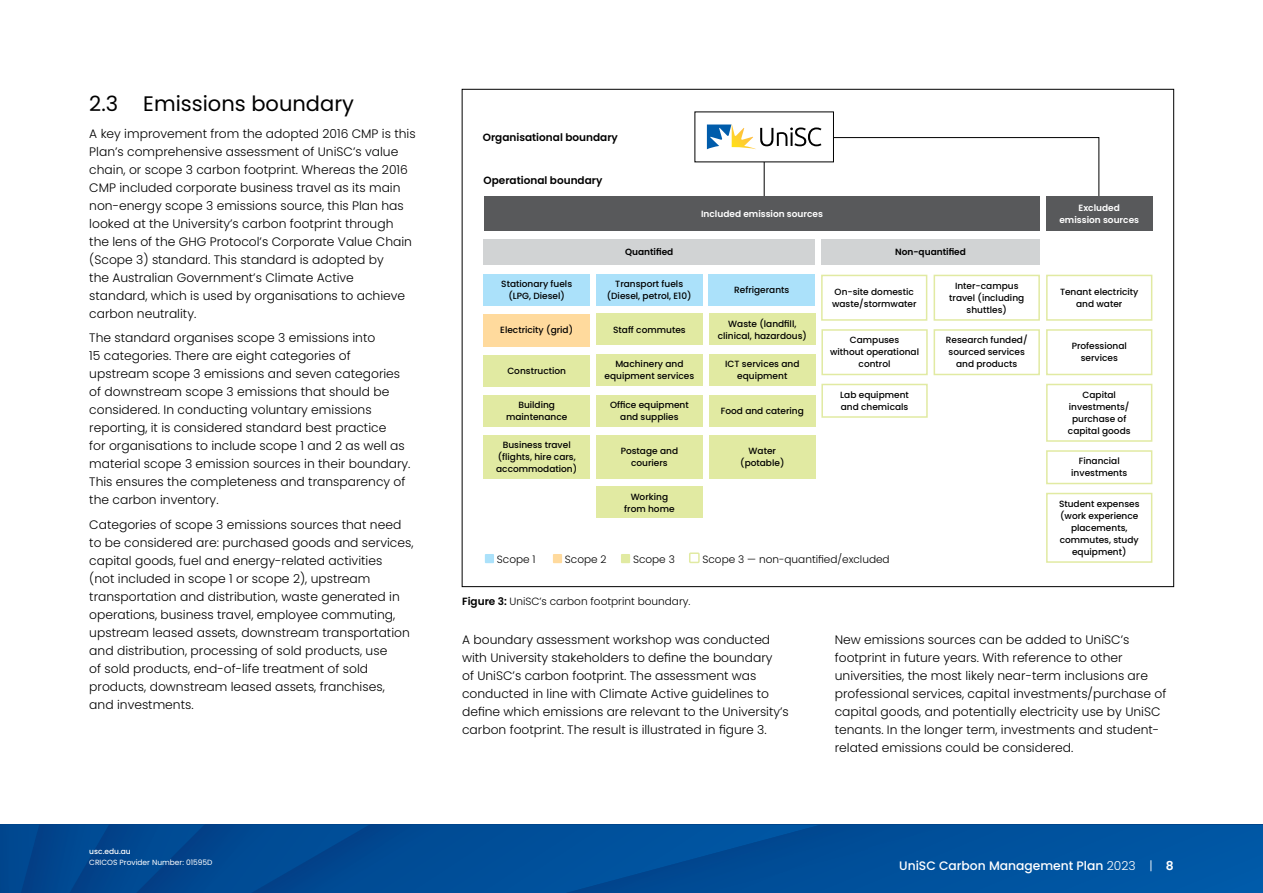
<style>
.page{position:relative;width:1263px;height:893px;background:#fff}
.page>*{position:absolute;margin:0;border:0;box-sizing:border-box;transform-origin:0 0}
.t1{font:21px "Poppins";color:#000}
.t2{font:300 12.3px/18px "Poppins";color:#000}
.t3{font:500 12.3px "Poppins";color:#fff}
.t4{font:300 10.5px "Poppins";color:#000}
.t5{font:600 10.5px "Poppins";color:#000}
.t6{font:500 9px/12px "Poppins";color:#000;text-align:center}
.t7{font:600 9px/12px "Poppins";color:#fff;text-align:center}
.t8{font:600 9px "Poppins";color:#000}
.t9{font:7.5px "Poppins";color:#fff}
.t10{font:500 7.5px "Poppins";color:#fff}
.s1{font-weight:600}
.s2{font-weight:300}
</style>
<div class="page">
<hr style="left:764px;top:154px;width:1px;height:47px;background:#000">
<svg style="left:828px;top:137px;width:272px;height:60px"></svg>
<div style="left:695px;top:112px;width:138px;height:50px;background:#fff"></div>
<div style="left:872px;top:825px;width:391px;height:68px;background:#0054a0"></div>
<div style="left:820px;top:825px;width:52px;height:68px;background:#004e99"></div>
<svg style="left:0;top:825px;width:820px;height:68px;background:#004a94"></svg>
<div style="left:485px;top:554px;width:9px;height:9px;background:#abe1fa"></div>
<div style="left:553px;top:554px;width:9px;height:9px;background:#ffda9d"></div>
<div style="left:621px;top:554px;width:9px;height:9px;background:#e1eaa2"></div>
<div style="left:689px;top:552px;width:11px;height:11px;border:2px solid #e1eaa2"></div>
<svg style="left:707px;top:125px;width:114px;height:24px"></svg>
<div style="left:484px;top:197px;width:556px;height:34px;background:#58595b"></div>
<div style="left:484px;top:240px;width:331px;height:25px;background:#d1d3d4"></div>
<div style="left:484px;top:274px;width:106px;height:32px;background:#abe1fa"></div>
<div style="left:484px;top:314px;width:106px;height:32px;background:#ffda9d"></div>
<div style="left:484px;top:355px;width:106px;height:32px;background:#e1eaa2"></div>
<div style="left:596px;top:313px;width:106px;height:32px;background:#e1eaa2"></div>
<div style="left:596px;top:355px;width:106px;height:31px;background:#e1eaa2"></div>
<div style="left:596px;top:395px;width:106px;height:32px;background:#e1eaa2"></div>
<div style="left:596px;top:435px;width:106px;height:43px;background:#e1eaa2"></div>
<div style="left:596px;top:487px;width:106px;height:31px;background:#e1eaa2"></div>
<div style="left:709px;top:313px;width:106px;height:32px;background:#e1eaa2"></div>
<div style="left:709px;top:355px;width:106px;height:31px;background:#e1eaa2"></div>
<div style="left:709px;top:395px;width:106px;height:32px;background:#e1eaa2"></div>
<div style="left:709px;top:435px;width:106px;height:43px;background:#e1eaa2"></div>
<div style="left:821px;top:275px;width:106px;height:46px;border:2px solid #e1eaa2"></div>
<div style="left:821px;top:384px;width:107px;height:34px;border:2px solid #e1eaa2"></div>
<div style="left:933px;top:275px;width:107px;height:46px;border:2px solid #e1eaa2"></div>
<div style="left:933px;top:329px;width:107px;height:46px;border:2px solid #e1eaa2"></div>
<div style="left:1046px;top:275px;width:106px;height:46px;border:2px solid #e1eaa2"></div>
<div style="left:1046px;top:329px;width:106px;height:46px;border:2px solid #e1eaa2"></div>
<div style="left:1046px;top:384px;width:106px;height:58px;border:2px solid #e1eaa2"></div>
<div style="left:1046px;top:450px;width:106px;height:34px;border:2px solid #e1eaa2"></div>
<div style="left:1046px;top:493px;width:106px;height:70px;border:2px solid #e1eaa2"></div>
<div style="left:821px;top:329px;width:107px;height:46px;border:2px solid #e1eaa2"></div>
<div style="left:484px;top:395px;width:106px;height:32px;background:#e1eaa2"></div>
<div style="left:484px;top:435px;width:106px;height:43px;background:#e1eaa2"></div>
<div style="left:596px;top:274px;width:106px;height:32px;background:#abe1fa"></div>
<div style="left:709px;top:274px;width:106px;height:32px;background:#abe1fa"></div>
<div style="left:821px;top:240px;width:219px;height:25px;background:#d1d3d4"></div>
<div style="left:1046px;top:197px;width:106px;height:34px;background:#58595b"></div>
<h1 class="t1" style="left:89px;top:92px;width:266px">2.3 Emissions boundary</h1>
<p class="t2" style="left:89px;top:125px;width:328px">A key improvement from the adopted 2016 CMP is this Plan’s comprehensive assessment of UniSC’s value chain, or scope 3 carbon footprint. Whereas the 2016<br>CMP included corporate business travel as its main non-energy scope 3 emissions source, this Plan has looked at the University’s carbon footprint through the lens of the GHG Protocol’s Corporate Value Chain (Scope 3) standard. This standard is adopted by<br>the Australian Government’s Climate Active<br>standard, which is used by organisations to achieve carbon neutrality.</p>
<p class="t2" style="left:89px;top:329px;width:323px">The standard organises scope 3 emissions into<br>15 categories. There are eight categories of upstream scope 3 emissions and seven categories of downstream scope 3 emissions that should be considered. In conducting voluntary emissions reporting, it is considered standard best practice<br>for organisations to include scope 1 and 2 as well as material scope 3 emission sources in their boundary.<br>This ensures the completeness and transparency of the carbon inventory.</p>
<p class="t2" style="left:89px;top:515px;width:326px">Categories of scope 3 emissions sources that need to be considered are: purchased goods and services, capital goods, fuel and energy-related activities<br>(not included in scope 1 or scope 2), upstream transportation and distribution, waste generated in operations, business travel, employee commuting, upstream leased assets, downstream transportation and distribution, processing of sold products, use<br>of sold products, end-of-life treatment of sold products, downstream leased assets, franchises,<br>and investments.</p>
<p class="t10" style="left:89px;top:847px;width:43px">usc.edu.au</p>
<p class="t9" style="left:89px;top:858px;width:125px">CRICOS Provider Number: 01595D</p>
<p class="t5" style="left:483px;top:131px;width:137px">Organisational boundary</p>
<p class="t5" style="left:484px;top:174px;width:120px">Operational boundary</p>
<p class="t8" style="left:625px;top:247px;width:50px">Quantified</p>
<p class="t7" style="left:701px;top:208px;width:123px">Included emission sources</p>
<p class="t8" style="left:895px;top:247px;width:72px">Non-quantified</p>
<p class="t6" style="left:501px;top:278px;width:72px">Stationary fuels (LPG, Diesel)</p>
<p class="t6" style="left:500px;top:324px;width:74px">Electricity (grid)</p>
<p class="t6" style="left:507px;top:365px;width:60px">Construction</p>
<p class="t6" style="left:506px;top:399px;width:63px">Building maintenance</p>
<p class="t6" style="left:496px;top:439px;width:83px">Business travel (flights, hire cars, accommodation)</p>
<p class="t6" style="left:607px;top:278px;width:86px">Transport fuels (Diesel, petrol, E10)</p>
<p class="t6" style="left:734px;top:284px;width:57px">Refrigerants</p>
<p class="t6" style="left:613px;top:323px;width:74px">Staff commutes</p>
<p class="t6" style="left:605px;top:358px;width:91px">Machinery and equipment services</p>
<p class="t6" style="left:610px;top:399px;width:80px">Office equipment and supplies</p>
<p class="t6" style="left:621px;top:445px;width:59px">Postage and couriers</p>
<p class="t6" style="left:624px;top:490px;width:52px">Working from home</p>
<p class="t6" style="left:718px;top:317px;width:91px">Waste (landfill, clinical, hazardous)</p>
<p class="t6" style="left:725px;top:358px;width:76px">ICT services and equipment</p>
<p class="t6" style="left:721px;top:405px;width:85px">Food and catering</p>
<p class="t6" style="left:740px;top:445px;width:46px">Water (potable)</p>
<p class="t6" style="left:832px;top:286px;width:86px;text-align:left">On-site domestic waste/stormwater</p>
<p class="t6" style="left:830px;top:334px;width:91px">Campuses<br>without operational control</p>
<p class="t6" style="left:840px;top:389px;width:70px;text-align:left">Lab equipment and chemicals</p>
<p class="t4" style="left:497px;top:553px;width:40px">Scope 1</p>
<p class="t4" style="left:565px;top:553px;width:43px">Scope 2</p>
<p class="t4" style="left:633px;top:553px;width:43px">Scope 3</p>
<p class="t4" style="left:702px;top:553px;width:189px">Scope 3 — non-quantified/excluded</p>
<p class="t6" style="left:949px;top:280px;width:77px">Inter-campus travel (including shuttles)</p>
<p class="t6" style="left:946px;top:334px;width:83px">Research funded/ sourced services and products</p>
<p class="t7" style="left:1059px;top:202px;width:81px">Excluded emission sources</p>
<p class="t6" style="left:1060px;top:286px;width:80px">Tenant electricity and water</p>
<p class="t6" style="left:1072px;top:340px;width:57px">Professional services</p>
<p class="t6" style="left:1068px;top:389px;width:64px">Capital investments/ purchase of capital goods</p>
<p class="t6" style="left:1071px;top:455px;width:58px">Financial investments</p>
<p class="t6" style="left:1059px;top:498px;width:82px">Student expenses (work experience placements, commutes, study equipment)</p>
<p class="t4" style="left:462px;top:595px;width:230px"><span class="s1">Figure 3:</span> UniSC’s carbon footprint boundary.</p>
<p class="t2" style="left:462px;top:631px;width:328px">A boundary assessment workshop was conducted with University stakeholders to define the boundary<br>of UniSC’s carbon footprint. The assessment was conducted in line with Climate Active guidelines to define which emissions are relevant to the University’s carbon footprint. The result is illustrated in figure 3.</p>
<p class="t2" style="left:835px;top:631px;width:333px">New emissions sources can be added to UniSC’s footprint in future years. With reference to other universities, the most likely near-term inclusions are professional services, capital investments/purchase of capital goods, and potentially electricity use by UniSC tenants. In the longer term, investments and student&shy;related emissions could be considered.</p>
<p class="t3" style="left:899px;top:858px;width:276px">UniSC Carbon Management Plan <span class="s2">2023 |</span> <span class="s1">8</span></p>
</div>
